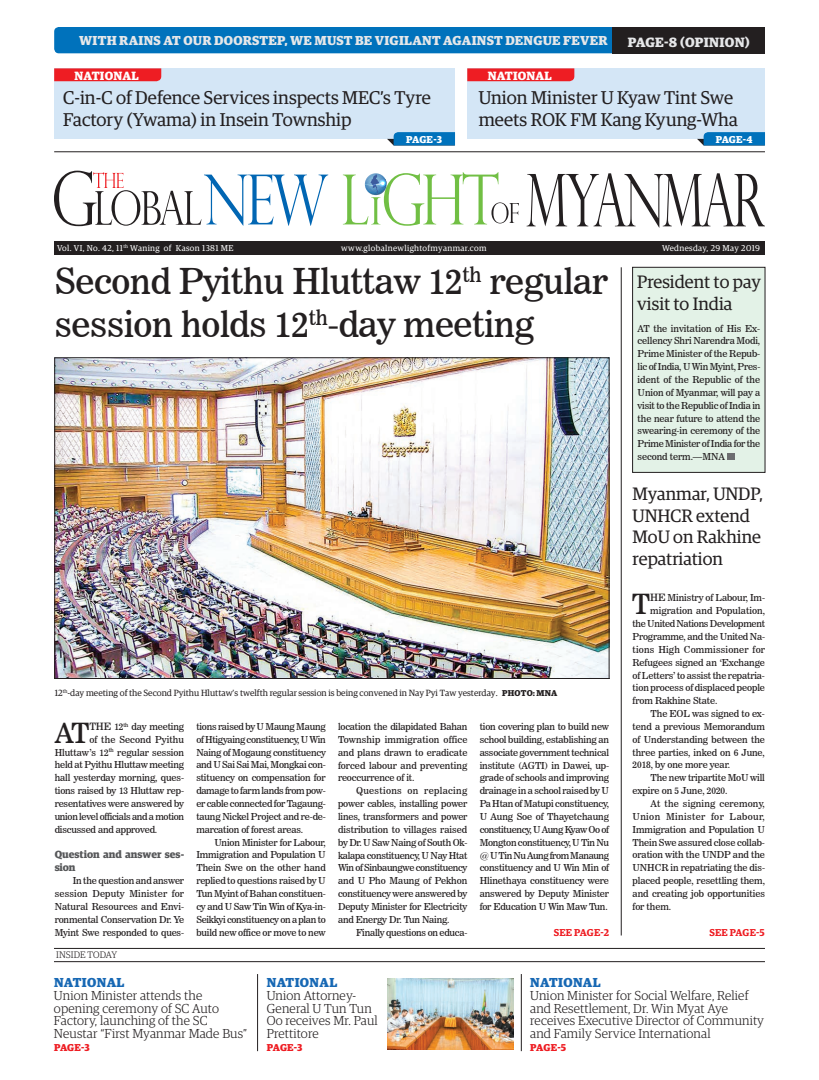
<style>
.page{position:relative;width:819px;height:1080px;background:#fff}
.page>*{position:absolute;margin:0;border:0;box-sizing:border-box;transform-origin:0 0}
.t1{font:35.5px/42.6px "News 706 BT Roman C";letter-spacing:-.01em;color:#231f20}
.t2{font:27.6px "News 706 BT Roman C";color:#231f20}
.t3{font:18.5px/22.2px "Guardian Egyp";color:#231f20}
.t4{font:18px/21.6px "Guardian Egyp";color:#231f20}
.t5{font:700 13.5px "Guardian Egyp";letter-spacing:.02em;color:#e6e7e9}
.t6{font:300 13px/12.8px "Guardian Egyp";letter-spacing:.01em;color:#231f20}
.t7{font:700 13px "Guardian Egyp";letter-spacing:.02em;color:#e6e7e9}
.t8{font:700 13px "Guardian Egyp";letter-spacing:.03em;color:#1768b4}
.t9{font:700 12px "Guardian Egyp";letter-spacing:.02em;color:#fff}
.t10{font:700 10.5px/12.9px "Guardian Egyp";color:#57585a}
.t11{font:700 10px "Guardian Egyp";letter-spacing:-.01em;color:#ee1d23}
.t12{font:600 10px "Guardian Egyp";letter-spacing:.02em;color:#ee1d23}
.t13{font:700 10px "Guardian Egyp";letter-spacing:-.01em;color:#fff}
.t14{font:9.5px/12.9px "News 706 BT Roman C";letter-spacing:-.01em;color:#231f20;text-align:justify}
.t15{font:9.5px "News 706 BT Roman C";letter-spacing:-.03em;color:#231f20}
.t16{font:9.5px "News 706 BT Roman C";letter-spacing:.015em;color:#231f20}
.t17{font:9.5px "News 706 BT Roman C";letter-spacing:.035em;color:#231f20}
.t18{font:300 9.5px "Guardian Egyp";letter-spacing:.01em;color:#231f20}
.t19{font:9px "Guardian Egyp";color:#231f20}
.t20{font:8.5px "Guardian Egyp";letter-spacing:.04em;color:#fff}
.s1{font-weight:700;font-size:8.5px}
.s2{font-size:10px}
</style>
<div class="page">
<div style="left:54px;top:27px;width:559px;height:26px;background:#0072bc"></div>
<div style="left:613px;top:27px;width:152px;height:27px;background:#231f20"></div>
<div style="left:54px;top:241px;width:711px;height:14px;background:#231f20"></div>
<svg style="left:54px;top:171px;width:274px;height:55px"></svg>
<svg style="left:527px;top:173px;width:238px;height:55px"></svg>
<svg style="left:343px;top:172px;width:176px;height:54px"></svg>
<hr style="left:54px;top:152px;width:711px;height:1px;background:#231f20">
<div style="left:54px;top:68px;width:401px;height:71px;background:#d4e6f6"></div>
<svg style="left:54px;top:68px;width:107px;height:13px"></svg>
<div style="left:467px;top:68px;width:298px;height:71px;background:#d4e6f6"></div>
<svg style="left:467px;top:68px;width:107px;height:13px"></svg>
<hr style="left:54px;top:961px;width:711px;height:1px;background:#231f20">
<hr style="left:54px;top:948px;width:711px;height:1px;background:#231f20">
<hr style="left:257px;top:974px;width:1px;height:77px;background:#231f20">
<hr style="left:521px;top:974px;width:1px;height:77px;background:#231f20">
<svg style="left:387px;top:132px;width:68px;height:13px"></svg>
<svg style="left:697px;top:132px;width:68px;height:13px"></svg>
<img style="left:57px;top:360px;width:550px;height:317px">
<hr style="left:621px;top:267px;width:1px;height:669px;background:#231f20">
<img style="left:388px;top:978px;width:125px;height:71px">
<div style="left:632px;top:267px;width:134px;height:206px;background:#e3f2e7;border:1px solid #231f20"></div>
<div style="left:727px;top:454px;width:8px;height:6px;background:#6c6d70"></div>
<h3 class="t7" style="left:79px;top:31px;width:530px">WITH RAINS AT OUR DOORSTEP, WE MUST BE VIGILANT AGAINST DENGUE FEVER</h3>
<h3 class="t5" style="left:628px;top:32px;width:123px">PAGE-8 (OPINION)</h3>
<p class="t9" style="left:75px;top:66px;width:66px">NATIONAL</p>
<p class="t9" style="left:488px;top:66px;width:66px">NATIONAL</p>
<h3 class="t3" style="left:63px;top:85px;width:369px">C-in-C of Defence Services inspects MEC’s Tyre<br>Factory (Ywama) in Insein Township</h3>
<h3 class="t3" style="left:479px;top:85px;width:261px">Union Minister U Kyaw Tint Swe meets ROK FM Kang Kyung-Wha</h3>
<p class="t13" style="left:406px;top:132px;width:37px">PAGE-3</p>
<p class="t13" style="left:716px;top:132px;width:38px">PAGE-4</p>
<p class="t20" style="left:57px;top:242px;width:178px">Vol. VI, No. 42, 11<sup>th</sup> Waning of Kason 1381 ME</p>
<p class="t20" style="left:341px;top:242px;width:147px">www.globalnewlightofmyanmar.com</p>
<p class="t20" style="left:662px;top:242px;width:99px">Wednesday, 29 May 2019</p>
<h1 class="t1" style="left:55px;top:260px;width:555px">Second Pyithu Hluttaw 12<sup>th</sup> regular session holds 12<sup>th</sup>-day meeting</h1>
<p class="t19" style="left:55px;top:687px;width:504px">12<sup>th</sup>-day meeting of the Second Pyithu Hluttaw’s twelfth regular session is being convened in Nay Pyi Taw yesterday. <span class="s1">PHOTO: MNA</span></p>
<h2 class="t2" style="left:55px;top:716px;width:37px">AT</h2>
<p class="t14" style="left:89px;top:720px;width:96px"><span class="s2">THE</span> 12<sup>th</sup> day meeting</p>
<p class="t14" style="left:89px;top:733px;width:96px">of the Second Pyithu</p>
<p class="t14" style="left:55px;top:746px;width:131px">Hluttaw’s 12<sup>th</sup> regular session</p>
<p class="t14" style="left:55px;top:759px;width:131px">held at Pyithu Hluttaw meeting</p>
<p class="t14" style="left:55px;top:771px;width:131px">hall yesterday morning, ques-</p>
<p class="t14" style="left:55px;top:784px;width:131px">tions raised by 13 Hluttaw rep-</p>
<p class="t14" style="left:55px;top:797px;width:131px">resentatives were answered by</p>
<p class="t15" style="left:55px;top:811px;width:131px">union level officials and a motion</p>
<p class="t14" style="left:55px;top:823px;width:104px">discussed and approved.</p>
<p class="t10" style="left:55px;top:847px;width:131px">Question and answer ses&shy;sion</p>
<p class="t14" style="left:55px;top:874px;width:131px;text-indent:18px">In the question and answer session Deputy Minister for Natural Resources and Envi&shy;ronmental Conservation Dr. Ye Myint Swe responded to ques-</p>
<p class="t18" style="left:56px;top:949px;width:62px">INSIDE TODAY</p>
<p class="t14" style="left:196px;top:720px;width:131px">tions raised by U Maung Maung of Htigyaing constituency, U Win Naing of Mogaung constituency and U Sai Sai Mai, Mongkai con&shy;stituency on compensation for damage to farm lands from pow&shy;er cable connected for Tagaung&shy;taung Nickel Project and re-de&shy;marcation of forest areas.</p>
<p class="t14" style="left:196px;top:836px;width:131px;text-indent:18px">Union Minister for Labour, Immigration and Population U Thein Swe on the other hand replied to questions raised by U Tun Myint of Bahan constituen&shy;cy and U Saw Tin Win of Kya-in-Seikkyi constituency on a plan to build new office or move to new</p>
<p class="t14" style="left:338px;top:720px;width:131px">location the dilapidated Bahan Township immigration office and plans drawn to eradicate forced labour and preventing reoccurrence of it.</p>
<p class="t14" style="left:338px;top:784px;width:131px;text-indent:18px">Questions on replacing power cables, installing power lines, transformers and power distribution to villages raised by Dr. U Saw Naing of South Ok&shy;kalapa constituency, U Nay Htat Win of Sinbaungwe constituency and U Pho Maung of Pekhon constituency were answered by Deputy Minister for Electricity and Energy Dr. Tun Naing.</p>
<p class="t14" style="left:356px;top:926px;width:113px">Finally questions on educa-</p>
<p class="t14" style="left:480px;top:720px;width:131px">tion covering plan to build new school building, establishing an associate government technical institute (AGTI) in Dawei, up&shy;grade of schools and improving drainage in a school raised by U Pa Htan of Matupi constituency, U Aung Soe of Thayetchaung constituency, U Aung Kyaw Oo of Mongton constituency, U Tin Nu @ U Tin Nu Aung from Manaung constituency and U Win Min of Hlinethaya constituency were answered by Deputy Minister for Education U Win Maw Tun.</p>
<p class="t12" style="left:554px;top:925px;width:57px">SEE PAGE-2</p>
<h3 class="t4" style="left:637px;top:270px;width:125px">President to pay visit to India</h3>
<p class="t14" style="left:638px;top:322px;width:124px">AT the invitation of His Ex&shy;cellency Shri Narendra Modi, Prime Minister of the Repub&shy;lic of India, U Win Myint, Pres&shy;ident of the Republic of the Union of Myanmar, will pay a visit to the Republic of India in the near future to attend the swearing-in ceremony of the Prime Minister of India for the second term.—MNA</p>
<h3 class="t4" style="left:633px;top:482px;width:132px">Myanmar, UNDP,<br>UNHCR extend<br>MoU on Rakhine repatriation</h3>
<h2 class="t2" style="left:632px;top:588px;width:20px">T</h2>
<p class="t14" style="left:650px;top:592px;width:116px"><span class="s2">HE</span> Ministry of Labour, Im-</p>
<p class="t14" style="left:650px;top:604px;width:116px">migration and Population,</p>
<p class="t15" style="left:633px;top:618px;width:134px">the United Nations Development</p>
<p class="t14" style="left:633px;top:630px;width:134px">Programme, and the United Na-</p>
<p class="t16" style="left:633px;top:644px;width:134px">tions High Commissioner for</p>
<p class="t14" style="left:633px;top:656px;width:134px">Refugees signed an ‘Exchange</p>
<p class="t14" style="left:633px;top:669px;width:134px">of Letters’ to assist the repatria-</p>
<p class="t14" style="left:633px;top:681px;width:134px">tion process of displaced people</p>
<p class="t14" style="left:633px;top:694px;width:86px">from Rakhine State.</p>
<p class="t14" style="left:651px;top:707px;width:116px">The EOL was signed to ex-</p>
<p class="t14" style="left:633px;top:720px;width:134px">tend a previous Memorandum</p>
<p class="t14" style="left:633px;top:733px;width:134px">of Understanding between the</p>
<p class="t14" style="left:633px;top:746px;width:134px">three parties, inked on 6 June,</p>
<p class="t14" style="left:633px;top:759px;width:99px">2018, by one more year.</p>
<p class="t14" style="left:651px;top:771px;width:116px">The new tripartite MoU will</p>
<p class="t14" style="left:633px;top:784px;width:96px">expire on 5 June, 2020.</p>
<p class="t16" style="left:651px;top:798px;width:116px">At the signing ceremony,</p>
<p class="t17" style="left:633px;top:811px;width:134px">Union Minister for Labour,</p>
<p class="t14" style="left:633px;top:823px;width:134px">Immigration and Population U</p>
<p class="t14" style="left:633px;top:836px;width:134px">Thein Swe assured close collab-</p>
<p class="t14" style="left:633px;top:849px;width:134px">oration with the UNDP and the</p>
<p class="t14" style="left:633px;top:861px;width:134px">UNHCR in repatriating the dis-</p>
<p class="t14" style="left:633px;top:874px;width:134px">placed people, resettling them,</p>
<p class="t14" style="left:633px;top:887px;width:134px">and creating job opportunities</p>
<p class="t14" style="left:633px;top:900px;width:40px">for them.</p>
<p class="t12" style="left:709px;top:925px;width:57px">SEE PAGE-5</p>
<h3 class="t8" style="left:54px;top:972px;width:72px">NATIONAL</h3>
<h3 class="t6" style="left:54px;top:988px;width:195px">Union Minister attends the opening ceremony of SC Auto<br>Factory, launching of the SC<br>Neustar “First Myanmar Made Bus”</h3>
<p class="t11" style="left:54px;top:1040px;width:37px">PAGE-3</p>
<h3 class="t8" style="left:267px;top:972px;width:72px">NATIONAL</h3>
<h3 class="t6" style="left:267px;top:988px;width:113px">Union Attorney-<br>General U Tun Tun<br>Oo receives Mr. Paul<br>Prettitore</h3>
<p class="t11" style="left:267px;top:1040px;width:37px">PAGE-3</p>
<h3 class="t8" style="left:530px;top:972px;width:72px">NATIONAL</h3>
<h3 class="t6" style="left:530px;top:988px;width:235px">Union Minister for Social Welfare, Relief and Resettlement, Dr. Win Myat Aye receives Executive Director of Community and Family Service International</h3>
<p class="t11" style="left:530px;top:1040px;width:37px">PAGE-5</p>
</div>
